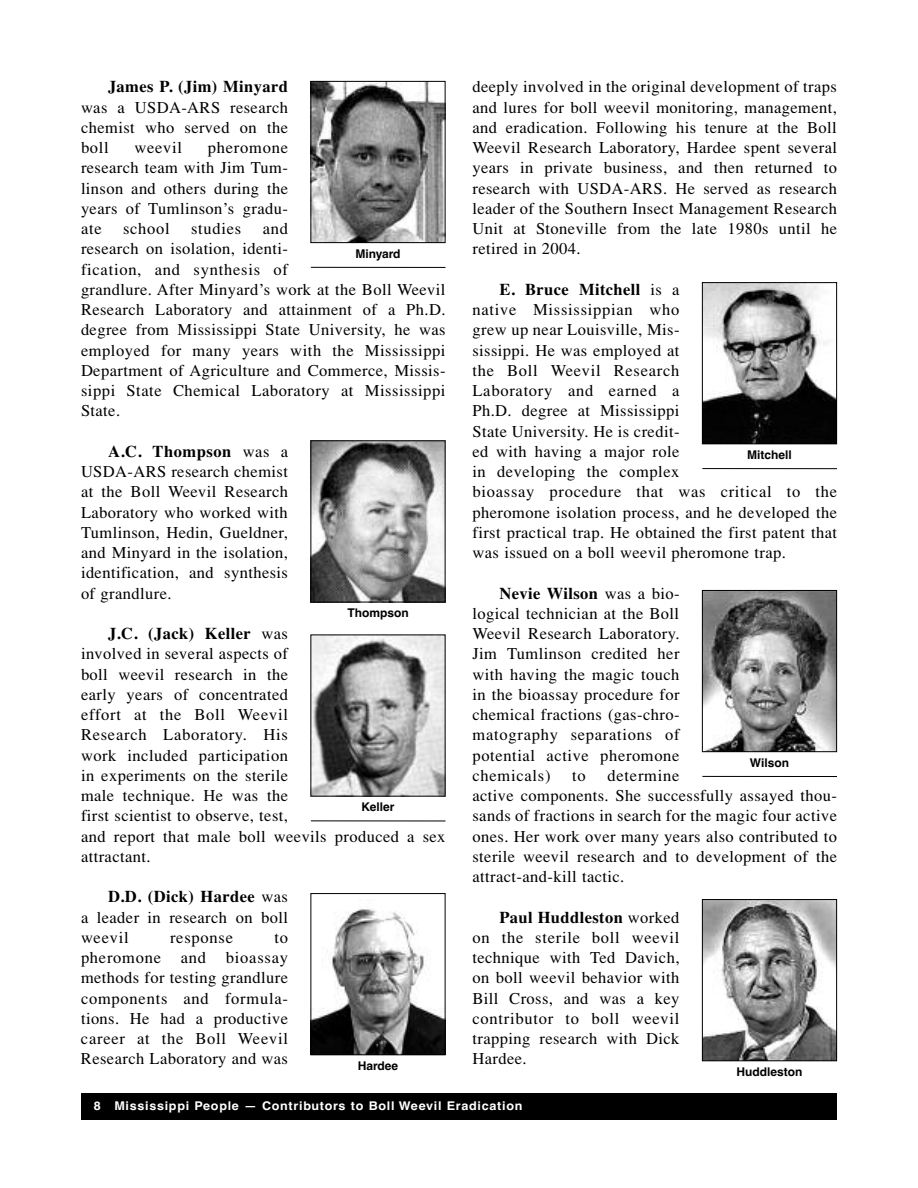
<style>
.page{position:relative;width:918px;height:1188px;background:#fff}
.page>*{position:absolute;margin:0;border:0;box-sizing:border-box;transform-origin:0 0}
.t1{font:16.5px/20.2px "Times";letter-spacing:.025em;color:#000;text-align:justify}
.t2{font:700 16.5px "Times";letter-spacing:.025em;color:#000}
.t3{font:16.5px "Times";letter-spacing:.045em;color:#000}
.t4{font:700 12px "Helvetica";letter-spacing:.055em;color:#fff;scale:1.05 1}
.t5{font:700 12px "Helvetica";color:#000}
.s1{font-weight:700}
</style>
<div class="page">
<div style="left:81px;top:1094px;width:756px;height:26px;background:#000"></div>
<img style="left:312px;top:83px;width:132px;height:158px">
<div style="left:310px;top:81px;width:136px;height:162px;border:1px solid #000"></div>
<hr style="left:311px;top:267px;width:135px;height:1px;background:#000">
<img style="left:704px;top:284px;width:131px;height:158px">
<div style="left:702px;top:282px;width:135px;height:162px;border:1px solid #000"></div>
<hr style="left:702px;top:468px;width:135px;height:1px;background:#000">
<img style="left:704px;top:592px;width:131px;height:158px">
<div style="left:702px;top:590px;width:135px;height:162px;border:1px solid #000"></div>
<hr style="left:702px;top:776px;width:135px;height:1px;background:#000">
<img style="left:704px;top:901px;width:131px;height:158px">
<div style="left:702px;top:899px;width:135px;height:162px;border:1px solid #000"></div>
<img style="left:312px;top:442px;width:132px;height:158px">
<div style="left:310px;top:440px;width:136px;height:162px;border:1px solid #000"></div>
<img style="left:312px;top:637px;width:132px;height:158px">
<hr style="left:311px;top:820px;width:135px;height:1px;background:#000">
<img style="left:312px;top:909px;width:132px;height:144px">
<div style="left:310px;top:893px;width:136px;height:162px;border:1px solid #000"></div>
<p class="t2" style="left:108px;top:77px;width:182px">James P. (Jim) Minyard</p>
<p class="t1" style="left:81px;top:97px;width:209px">was a USDA-ARS research chemist who served on the boll</p>
<p class="t1" style="left:81px;top:137px;width:209px;text-indent:127px">pheromone research team with Jim Tum&shy;linson and others during the years of Tumlinson’s gradu&shy;ate</p>
<p class="t1" style="left:135px;top:137px;width:49px">weevil</p>
<p class="t1" style="left:81px;top:218px;width:366px;text-align:left;text-indent:182px">and<br>research on isolation, identi-<br>fication, and synthesis of<br>grandlure. After Minyard’s work at the Boll Weevil Research Laboratory and attainment of a Ph.D. degree from Mississippi State University, he was employed for many years with the Mississippi Department of Agriculture and Commerce, Missis&shy;sippi State Chemical Laboratory at Mississippi State.</p>
<p class="t1" style="left:81px;top:441px;width:209px;text-indent:27px"><span class="s1">A.C. Thompson</span> was a USDA-ARS research chemist at the Boll Weevil Research Laboratory who worked with Tumlinson, Hedin, Gueldner, and Minyard in the isolation, identification, and synthesis of grandlure.</p>
<p class="t1" style="left:81px;top:623px;width:366px;text-align:left;text-indent:27px"><span class="s1">J.C. (Jack) Keller</span> was<br>involved in several aspects of<br>boll weevil research in the<br>early years of concentrated<br>effort at the Boll Weevil<br>Research Laboratory. His<br>work included participation<br>in experiments on the sterile<br>male technique. He was the<br>first scientist to observe, test,<br>and report that male boll weevils produced a sex attractant.</p>
<p class="t1" style="left:81px;top:886px;width:209px;text-indent:27px"><span class="s1">D.D. (Dick) Hardee</span> was a leader in research on boll weevil</p>
<p class="t1" style="left:123px;top:218px;width:48px">school</p>
<p class="t3" style="left:191px;top:219px;width:52px">studies</p>
<p class="t5" style="left:355px;top:247px;width:47px">Minyard</p>
<p class="t5" style="left:347px;top:606px;width:63px">Thompson</p>
<p class="t5" style="left:361px;top:800px;width:35px">Keller</p>
<p class="t1" style="left:81px;top:927px;width:209px;text-indent:193px">to pheromone and bioassay methods for testing grandlure components and formula&shy;tions. He had a productive career at the Boll Weevil Research Laboratory and was</p>
<p class="t3" style="left:170px;top:927px;width:64px">response</p>
<p class="t5" style="left:358px;top:1059px;width:42px">Hardee</p>
<p class="t1" style="left:472px;top:76px;width:366px">deeply involved in the original development of traps and lures for boll weevil monitoring, management, and eradication. Following his tenure at the Boll Weevil Research Laboratory, Hardee spent several years in private business, and then returned to research with USDA-ARS. He served as research leader of the Southern Insect Management Research Unit at Stoneville from the late 1980s until he retired in 2004.</p>
<p class="t1" style="left:472px;top:279px;width:366px;text-align:left;text-indent:27px"><span class="s1">E. Bruce Mitchell</span> is a<br>native Mississippian who<br>grew up near Louisville, Mis-<br>sissippi. He was employed at<br>the Boll Weevil Research<br>Laboratory and earned a<br>Ph.D. degree at Mississippi<br>State University. He is credit-<br>ed with having a major role<br>in developing the complex<br>bioassay procedure that was critical to the pheromone isolation process, and he developed the first practical trap. He obtained the first patent that was issued on a boll weevil pheromone trap.</p>
<p class="t1" style="left:472px;top:583px;width:209px;text-indent:27px"><span class="s1">Nevie Wilson</span> was a bio&shy;logical technician at the Boll Weevil Research Laboratory.<br>Jim Tumlinson credited her with having the magic touch in the bioassay procedure for chemical fractions (gas-chro&shy;matography separations of potential active pheromone chemicals)</p>
<p class="t5" style="left:747px;top:448px;width:46px">Mitchell</p>
<p class="t5" style="left:750px;top:756px;width:41px">Wilson</p>
<p class="t1" style="left:472px;top:765px;width:366px;text-align:left;text-indent:135px">determine<br>active components. She successfully assayed thou&shy;sands of fractions in search for the magic four active ones. Her work over many years also contributed to sterile weevil research and to development of the attract-and-kill tactic.</p>
<p class="t1" style="left:472px;top:907px;width:209px;text-indent:27px"><span class="s1">Paul Huddleston</span> worked on the sterile boll weevil technique with Ted Davich, on boll weevil behavior with Bill Cross, and was a key contributor to boll weevil trapping research with Dick Hardee.</p>
<p class="t1" style="left:572px;top:765px;width:15px">to</p>
<p class="t5" style="left:737px;top:1065px;width:67px">Huddleston</p>
<p class="t4" style="left:94px;top:1099px;width:410px">8 Mississippi People — Contributors to Boll Weevil Eradication</p>
</div>
